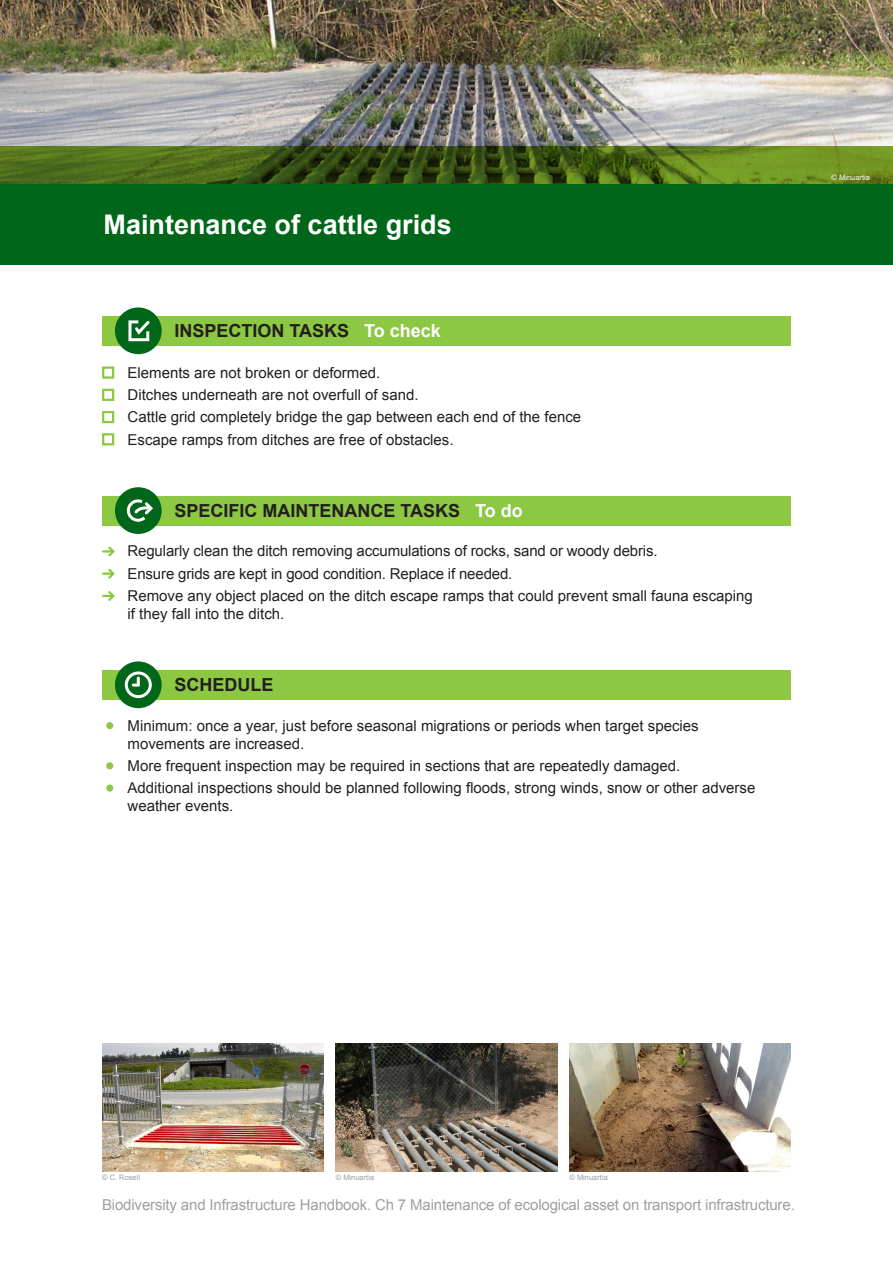
<style>
.page{position:relative;width:893px;height:1263px;background:#fff}
.page>*{position:absolute;margin:0;border:0;box-sizing:border-box;transform-origin:0 0}
.t1{font:700 27px "Arial";color:#fff}
.t2{font:700 18px "Arial";color:#231f20}
.t3{font:15px/22.2px "Arial";color:#231f20}
.t4{font:15px "Arial";letter-spacing:-.01em;color:#9d9fa2}
.t5{font:7.5px "Arial";color:#9d9fa2}
.t6{font:7.5px "Arial";color:#fff}
.s1{color:#fff}
</style>
<div class="page">
<img style="left:0;top:0;width:893px;height:147px">
<div style="left:102px;top:316px;width:689px;height:30px;background:#8cc841"></div>
<div style="left:115px;top:307px;width:47px;height:47px;background:#00661a;border-radius:50%"></div>
<svg style="left:128px;top:320px;width:22px;height:22px"></svg>
<div style="left:102px;top:366px;width:12px;height:13px;border:2px solid #8cc841"></div>
<div style="left:102px;top:389px;width:12px;height:12px;border:2px solid #8cc841"></div>
<div style="left:102px;top:411px;width:12px;height:12px;border:2px solid #8cc841"></div>
<div style="left:102px;top:433px;width:12px;height:12px;border:2px solid #8cc841"></div>
<div style="left:102px;top:670px;width:689px;height:30px;background:#8cc841"></div>
<div style="left:115px;top:661px;width:47px;height:47px;background:#00661a;border-radius:50%"></div>
<div style="left:125px;top:671px;width:27px;height:27px;border:3px solid #fff;border-radius:50%"></div>
<svg style="left:133px;top:678px;width:7px;height:9px"></svg>
<div style="left:106px;top:722px;width:7px;height:7px;background:#8cc841;border-radius:50%"></div>
<div style="left:106px;top:762px;width:7px;height:7px;background:#8cc841;border-radius:50%"></div>
<div style="left:106px;top:784px;width:7px;height:8px;background:#8cc841;border-radius:50%"></div>
<div style="left:0;top:184px;width:893px;height:81px;background:#00661a"></div>
<div style="left:102px;top:496px;width:689px;height:29px;background:#8cc841"></div>
<div style="left:115px;top:487px;width:47px;height:47px;background:#00661a;border-radius:50%"></div>
<svg style="left:103px;top:546px;width:12px;height:11px"></svg>
<svg style="left:103px;top:568px;width:12px;height:11px"></svg>
<svg style="left:103px;top:591px;width:12px;height:10px"></svg>
<svg style="left:126px;top:499px;width:27px;height:23px"></svg>
<svg style="left:0;top:147px;width:893px;height:37px;background:#4c6819"></svg>
<img style="left:569px;top:1044px;width:222px;height:127px">
<img style="left:336px;top:1044px;width:221px;height:127px">
<img style="left:102px;top:1044px;width:222px;height:127px">
<h1 class="t1" style="left:104px;top:207px;width:350px">Maintenance of cattle grids</h1>
<p class="t2" style="left:174px;top:319px;width:268px">INSPECTION TASKS <span class="s1">To check</span></p>
<p class="t3" style="left:128px;top:362px;width:455px">Elements are not broken or deformed.<br>Ditches underneath are not overfull of sand.<br>Cattle grid completely bridge the gap between each end of the fence Escape ramps from ditches are free of obstacles.</p>
<p class="t2" style="left:174px;top:499px;width:350px">SPECIFIC MAINTENANCE TASKS <span class="s1">To do</span></p>
<p class="t3" style="left:128px;top:540px;width:627px">Regularly clean the ditch removing accumulations of rocks, sand or woody debris.<br>Ensure grids are kept in good condition. Replace if needed.<br>Remove any object placed on the ditch escape ramps that could prevent small fauna escaping</p>
<p class="t3" style="left:128px;top:603px;width:158px">if they fall into the ditch.</p>
<p class="t2" style="left:174px;top:673px;width:100px">SCHEDULE</p>
<p class="t3" style="left:128px;top:716px;width:573px;line-height:18px">Minimum: once a year, just before seasonal migrations or periods when target species movements are increased.</p>
<p class="t3" style="left:128px;top:755px;width:629px">More frequent inspection may be required in sections that are repeatedly damaged.<br>Additional inspections should be planned following floods, strong winds, snow or other adverse</p>
<p class="t3" style="left:128px;top:795px;width:107px">weather events.</p>
<p class="t6" style="left:831px;top:172px;width:40px">© Minuartia</p>
<p class="t5" style="left:102px;top:1172px;width:40px">© C. Rosell</p>
<p class="t5" style="left:336px;top:1172px;width:40px">© Minuartia</p>
<p class="t5" style="left:569px;top:1172px;width:40px">© Minuartia</p>
<p class="t4" style="left:102px;top:1195px;width:694px">Biodiversity and Infrastructure Handbook. Ch 7 Maintenance of ecological asset on transport infrastructure.</p>
</div>
